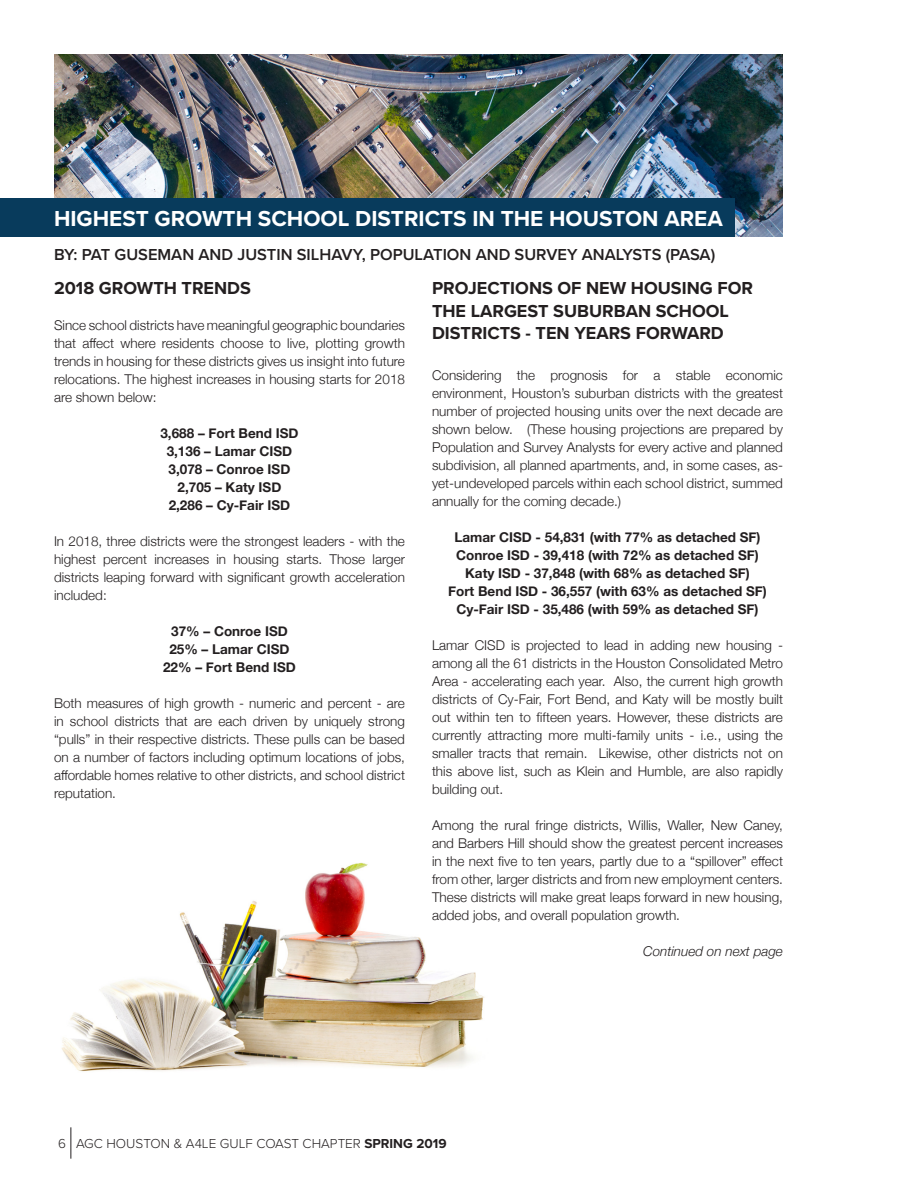
<style>
.page{position:relative;width:918px;height:1188px;background:#fff}
.page>*{position:absolute;margin:0;border:0;box-sizing:border-box;transform-origin:0 0}
.t1{font:700 22.5px "Proxima Nova";color:#fff}
.t2{font:700 18px/22.5px "Proxima Nova";color:#231f20}
.t3{font:600 16.5px "Proxima Nova";color:#231f20}
.t4{font:300 13.5px/18px "Helvetica Neue";color:#231f20;text-align:justify}
.t5{font:700 13.5px "Helvetica Neue";color:#231f20}
.t6{font:300 13.5px "Proxima Nova";color:#231f20}
.t7{font:italic 300 13.5px "Helvetica Neue";color:#231f20}
.s1{font-weight:700}
</style>
<div class="page">
<hr style="left:70px;top:1127px;width:1px;height:32px;background:#231f20">
<img style="left:61px;top:862px;width:423px;height:210px">
<img style="left:54px;top:54px;width:729px;height:182px">
<div style="left:0;top:198px;width:734px;height:38px;background:#083b5c"></div>
<p class="t1" style="left:54px;top:202px;width:670px">HIGHEST GROWTH SCHOOL DISTRICTS IN THE HOUSTON AREA</p>
<p class="t3" style="left:54px;top:242px;width:663px">BY: PAT GUSEMAN AND JUSTIN SILHAVY, POPULATION AND SURVEY ANALYSTS (PASA)</p>
<p class="t2" style="left:54px;top:277px;width:198px">2018 GROWTH TRENDS</p>
<p class="t4" style="left:54px;top:316px;width:353px">Since school districts have meaningful geographic boundaries that affect where residents choose to live, plotting growth trends in housing for these districts gives us insight into future relocations. The highest increases in housing starts for 2018 are shown below:</p>
<p class="t5" style="left:160px;top:423px;width:140px">3,688 – Fort Bend ISD</p>
<p class="t5" style="left:167px;top:441px;width:127px">3,136 – Lamar CISD</p>
<p class="t5" style="left:169px;top:459px;width:123px">3,078 – Conroe ISD</p>
<p class="t5" style="left:178px;top:477px;width:105px">2,705 – Katy ISD</p>
<p class="t5" style="left:169px;top:495px;width:123px">2,286 – Cy-Fair ISD</p>
<p class="t4" style="left:54px;top:532px;width:353px">In 2018, three districts were the strongest leaders - with the highest percent increases in housing starts. Those larger districts leaping forward with significant growth acceleration included:</p>
<p class="t5" style="left:171px;top:621px;width:118px">37% – Conroe ISD</p>
<p class="t5" style="left:169px;top:639px;width:122px">25% – Lamar CISD</p>
<p class="t5" style="left:163px;top:657px;width:134px">22% – Fort Bend ISD</p>
<p class="t4" style="left:54px;top:694px;width:353px">Both measures of high growth - numeric and percent - are in school districts that are each driven by uniquely strong “pulls” in their respective districts. These pulls can be based on a number of factors including optimum locations of jobs, affordable homes relative to other districts, and school district reputation.</p>
<p class="t2" style="left:432px;top:277px;width:323px">PROJECTIONS OF NEW HOUSING FOR<br>THE LARGEST SUBURBAN SCHOOL<br>DISTRICTS - TEN YEARS FORWARD</p>
<p class="t4" style="left:432px;top:365px;width:353px">Considering the prognosis for a stable economic environment, Houston’s suburban districts with the greatest number of projected housing units over the next decade are shown below. (These housing projections are prepared by Population and Survey Analysts for every active and planned subdivision, all planned apartments, and, in some cases, as&shy;yet-undeveloped parcels within each school district, summed annually for the coming decade.)</p>
<p class="t5" style="left:454px;top:527px;width:308px">Lamar CISD - 54,831 (with 77% as detached SF)</p>
<p class="t5" style="left:456px;top:545px;width:304px">Conroe ISD - 39,418 (with 72% as detached SF)</p>
<p class="t5" style="left:465px;top:563px;width:286px">Katy ISD - 37,848 (with 68% as detached SF)</p>
<p class="t5" style="left:448px;top:581px;width:320px">Fort Bend ISD - 36,557 (with 63% as detached SF)</p>
<p class="t5" style="left:456px;top:599px;width:304px">Cy-Fair ISD - 35,486 (with 59% as detached SF)</p>
<p class="t4" style="left:432px;top:635px;width:353px">Lamar CISD is projected to lead in adding new housing - among all the 61 districts in the Houston Consolidated Metro Area - accelerating each year. Also, the current high growth districts of Cy-Fair, Fort Bend, and Katy will be mostly built out within ten to fifteen years. However, these districts are currently attracting more multi-family units - i.e., using the smaller tracts that remain. Likewise, other districts not on this above list, such as Klein and Humble, are also rapidly building out.</p>
<p class="t4" style="left:432px;top:815px;width:353px">Among the rural fringe districts, Willis, Waller, New Caney, and Barbers Hill should show the greatest percent increases in the next five to ten years, partly due to a “spillover” effect from other, larger districts and from new employment centers.<br>These districts will make great leaps forward in new housing, added jobs, and overall population growth.</p>
<p class="t7" style="left:643px;top:940px;width:141px">Continued on next page</p>
<p class="t6" style="left:58px;top:1134px;width:390px">6 AGC HOUSTON &amp; A4LE GULF COAST CHAPTER <span class="s1">SPRING 2019</span></p>
</div>
